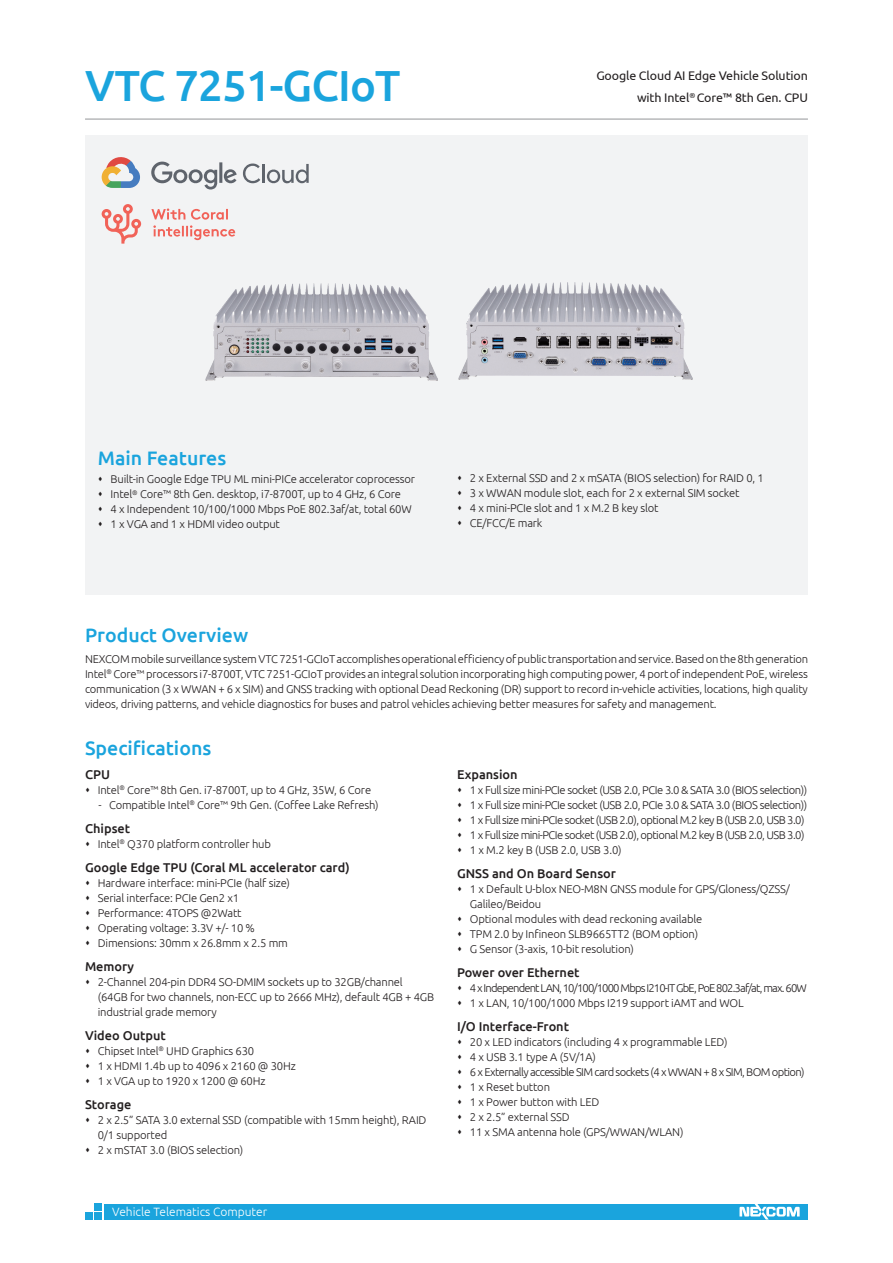
<style>
.page{position:relative;width:893px;height:1263px;background:#fff}
.page>*{position:absolute;margin:0;border:0;box-sizing:border-box;transform-origin:0 0}
.t1{font:500 43.5px "Ubuntu";letter-spacing:-.02em;color:#1aa4dd}
.t2{font:500 19.5px "Ubuntu";color:#1aa4dd}
.t3{font:500 12.75px "Ubuntu";color:#231f20}
.t4{font:12.45px/22.5px "Ubuntu";letter-spacing:-.01em;color:#231f20;text-align:right}
.t5{font:300 12px "Ubuntu";color:#fff}
.t6{font:300 11.25px/15px "Ubuntu";letter-spacing:-.015em;color:#231f20}
.t7{font:300 11.25px/15px "Ubuntu";letter-spacing:-.05em;color:#231f20}
.t8{font:300 11.25px/15px "Ubuntu";letter-spacing:-.075em;color:#231f20}
</style>
<div class="page">
<div style="left:85px;top:136px;width:723px;height:459px;background:#f2f3f4"></div>
<div style="left:104px;top:1204px;width:704px;height:15px;background:#1aa4dd"></div>
<div style="left:94px;top:1203px;width:7px;height:7px;background:#1aa4dd"></div>
<div style="left:94px;top:1213px;width:7px;height:7px;background:#1aa4dd"></div>
<div style="left:85px;top:1213px;width:7px;height:7px;background:#1aa4dd"></div>
<svg style="left:739px;top:1204px;width:61px;height:15px"></svg>
<hr style="left:85px;top:119px;width:723px;height:1px;background:#939598">
<img style="left:459px;top:282px;width:233px;height:98px">
<img style="left:205px;top:283px;width:233px;height:97px">
<svg style="left:102px;top:157px;width:38px;height:31px"></svg>
<svg style="left:151px;top:162px;width:86px;height:28px"></svg>
<svg style="left:243px;top:163px;width:17px;height:20px"></svg>
<hr style="left:262px;top:164px;width:3px;height:19px;background:#5f646c">
<svg style="left:267px;top:164px;width:42px;height:20px"></svg>
<svg style="left:102px;top:204px;width:39px;height:40px"></svg>
<svg style="left:151px;top:208px;width:84px;height:32px"></svg>
<h1 class="t1" style="left:85px;top:58px;width:317px">VTC 7251-GCIoT</h1>
<p class="t4" style="left:596px;top:63px;width:213px">Google Cloud AI Edge Vehicle Solution with Intel<sup>®</sup> Core™ 8th Gen. CPU</p>
<h2 class="t2" style="left:98px;top:446px;width:130px">Main Features</h2>
<p class="t6" style="left:111px;top:471px;width:306px">Built-in Google Edge TPU ML mini-PICe accelerator coprocessor Intel<sup>®</sup> Core™ 8th Gen. desktop, i7-8700T, up to 4 GHz, 6 Core<br>4 x Independent 10/100/1000 Mbps PoE 802.3af/at, total 60W 1 x VGA and 1 x HDMI video output</p>
<p class="t6" style="left:470px;top:471px;width:295px">2 x External SSD and 2 x mSATA (BIOS selection) for RAID 0, 1<br>3 x WWAN module slot, each for 2 x external SIM socket<br>4 x mini-PCIe slot and 1 x M.2 B key slot<br>CE/FCC/E mark</p>
<h2 class="t2" style="left:85px;top:622px;width:165px">Product Overview</h2>
<p class="t6" style="left:85px;top:651px;width:725px;text-align:justify">NEXCOM mobile surveillance system VTC 7251-GCIoT accomplishes operational efficiency of public transportation and service. Based on the 8th generation Intel<sup>®</sup> Core™ processors i7-8700T, VTC 7251-GCIoT provides an integral solution incorporating high computing power, 4 port of independent PoE, wireless communication (3 x WWAN + 6 x SIM) and GNSS tracking with optional Dead Reckoning (DR) support to record in-vehicle activities, locations, high quality videos, driving patterns, and vehicle diagnostics for buses and patrol vehicles achieving better measures for safety and management.</p>
<h2 class="t2" style="left:85px;top:736px;width:128px">Specifications</h2>
<p class="t3" style="left:85px;top:766px;width:27px">CPU</p>
<p class="t6" style="left:98px;top:782px;width:275px">Intel<sup>®</sup> Core™ 8th Gen. i7-8700T, up to 4 GHz, 35W, 6 Core</p>
<p class="t6" style="left:99px;top:797px;width:282px">- Compatible Intel<sup>®</sup> Core™ 9th Gen. (Coffee Lake Refresh)</p>
<p class="t3" style="left:85px;top:820px;width:47px">Chipset</p>
<p class="t6" style="left:98px;top:836px;width:175px">Intel<sup>®</sup> Q370 platform controller hub</p>
<p class="t3" style="left:85px;top:859px;width:266px">Google Edge TPU (Coral ML accelerator card)</p>
<p class="t6" style="left:98px;top:875px;width:194px">Hardware interface: mini-PCIe (half size)<br>Serial interface: PCIe Gen2 x1<br>Performance: 4TOPS @2Watt Operating voltage: 3.3V +/- 10 % Dimensions: 30mm x 26.8mm x 2.5 mm</p>
<p class="t3" style="left:85px;top:958px;width:51px">Memory</p>
<p class="t6" style="left:98px;top:974px;width:338px">2-Channel 204-pin DDR4 SO-DMIM sockets up to 32GB/channel (64GB for two channels, non-ECC up to 2666 MHz), default 4GB + 4GB industrial grade memory</p>
<p class="t3" style="left:85px;top:1027px;width:82px">Video Output</p>
<p class="t6" style="left:98px;top:1043px;width:199px">Chipset Intel<sup>®</sup> UHD Graphics 630<br>1 x HDMI 1.4b up to 4096 x 2160 @ 30Hz<br>1 x VGA up to 1920 x 1200 @ 60Hz</p>
<p class="t3" style="left:85px;top:1096px;width:48px">Storage</p>
<p class="t6" style="left:98px;top:1112px;width:330px">2 x 2.5” SATA 3.0 external SSD (compatible with 15mm height), RAID<br>0/1 supported<br>2 x mSTAT 3.0 (BIOS selection)</p>
<p class="t3" style="left:457px;top:766px;width:62px">Expansion</p>
<p class="t7" style="left:470px;top:782px;width:339px">1 x Full size mini-PCIe socket (USB 2.0, PCIe 3.0 &amp; SATA 3.0 (BIOS selection))<br>1 x Full size mini-PCIe socket (USB 2.0, PCIe 3.0 &amp; SATA 3.0 (BIOS selection))<br>1 x Full size mini-PCIe socket (USB 2.0), optional M.2 key B (USB 2.0, USB 3.0)<br>1 x Full size mini-PCIe socket (USB 2.0), optional M.2 key B (USB 2.0, USB 3.0)<br>1 x M.2 key B (USB 2.0, USB 3.0)</p>
<p class="t3" style="left:457px;top:865px;width:160px">GNSS and On Board Sensor</p>
<p class="t6" style="left:470px;top:881px;width:321px">1 x Default U-blox NEO-M8N GNSS module for GPS/Gloness/QZSS/ Galileo/Beidou<br>Optional modules with dead reckoning available<br>TPM 2.0 by Infineon SLB9665TT2 (BOM option)<br>G Sensor (3-axis, 10-bit resolution)</p>
<p class="t3" style="left:457px;top:964px;width:124px">Power over Ethernet</p>
<p class="t8" style="left:470px;top:980px;width:339px">4 x Independent LAN, 10/100/1000 Mbps I210-IT GbE, PoE 802.3af/at, max. 60W<br>1 x LAN, 10/100/1000 Mbps I219 support iAMT and WOL</p>
<p class="t3" style="left:457px;top:1018px;width:113px">I/O Interface-Front</p>
<p class="t6" style="left:470px;top:1034px;width:336px">20 x LED indicators (including 4 x programmable LED)<br>4 x USB 3.1 type A (5V/1A)<br>6 x Externally accessible SIM card sockets (4 x WWAN + 8 x SIM, BOM option)<br>1 x Reset button<br>1 x Power button with LED<br>2 x 2.5” external SSD<br>11 x SMA antenna hole (GPS/WWAN/WLAN)</p>
<p class="t5" style="left:112px;top:1204px;width:157px">Vehicle Telematics Computer</p>
</div>
